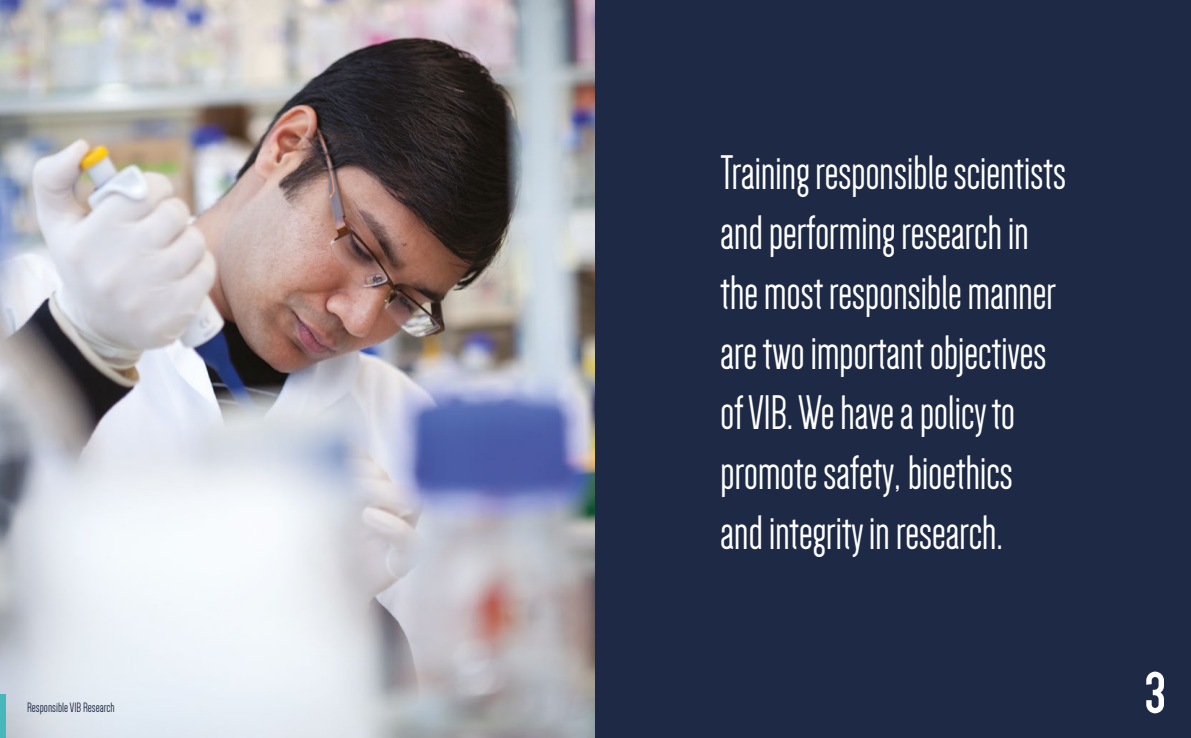
<style>
.page{position:relative;width:1191px;height:738px;background:#fff}
.page>*{position:absolute;margin:0;border:0;box-sizing:border-box;transform-origin:0 0}
.t1{font:700 60px "Dense";color:#fff}
.t2{font:50px/60px "Dense";letter-spacing:-.01em;color:#fff}
.t3{font:14px "Dense";color:#1e2a45}
</style>
<div class="page">
<img style="left:0;top:0;width:595px;height:737px">
<div style="left:595px;top:0;width:596px;height:737px;background:#1e2a45"></div>
<div style="left:0;top:694px;width:6px;height:43px;background:#44b8ba"></div>
<p class="t3" style="left:27px;top:700px;width:89px">Responsible VIB Research</p>
<p class="t2" style="left:720px;top:142px;width:347px">Training responsible scientists and performing research in the most responsible manner are two important objectives of VIB. We have a policy to promote safety, bioethics and integrity in research.</p>
<p class="t1" style="left:1144px;top:663px;width:22px">3</p>
</div>
